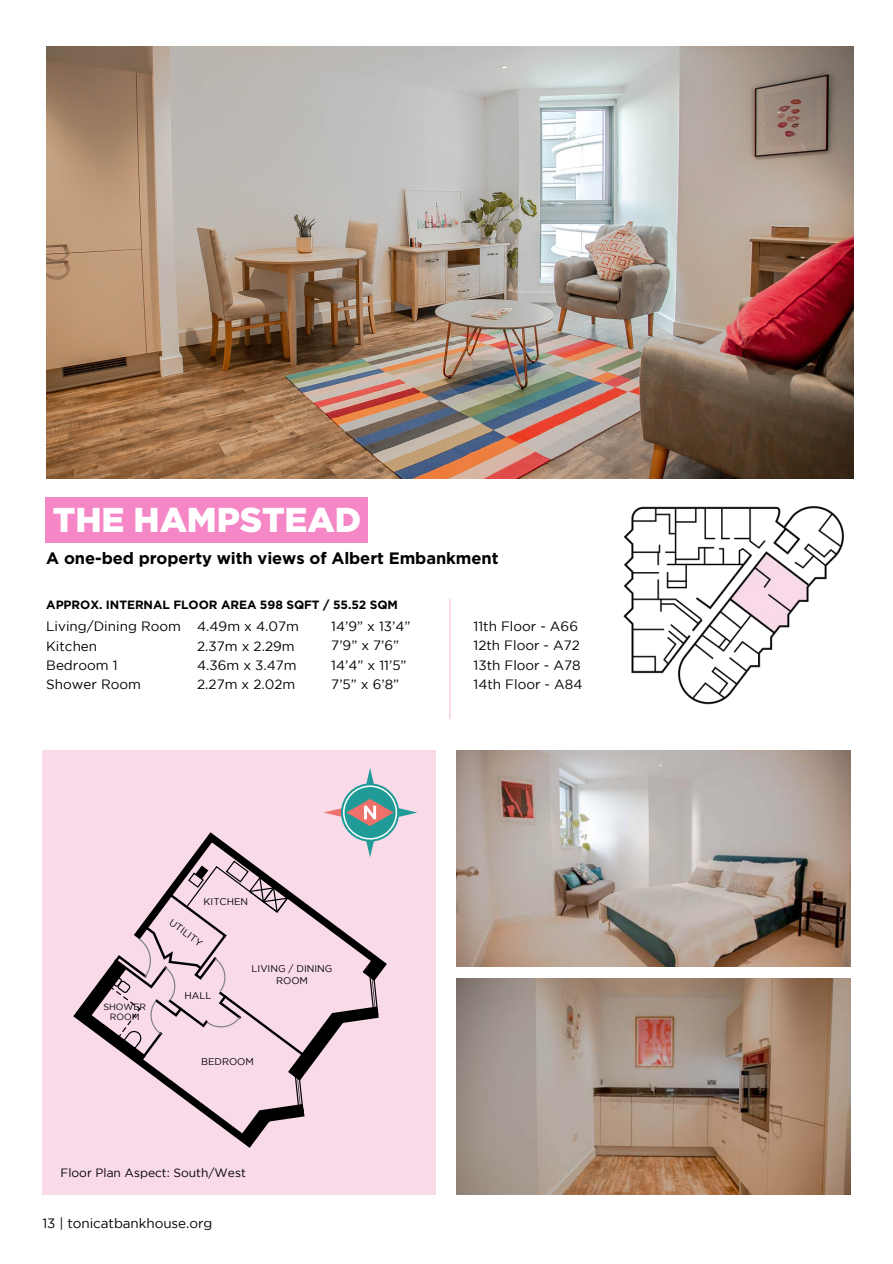
<style>
.page{position:relative;width:893px;height:1264px;background:#fff}
.page>*{position:absolute;margin:0;border:0;box-sizing:border-box;transform-origin:0 0}
.t1{font:900 34.5px "Gotham";letter-spacing:-.005em;color:#fff}
.t2{font:700 16.5px "Gotham";letter-spacing:-.005em;color:#000}
.t3{font:13.5px/19px "Gotham";color:#000}
.t4{font:700 12px "Gotham";letter-spacing:-.005em;color:#000}
.t5{font:12px "Gotham";color:#000}
.t6{font:9.75px/12.3px "Gotham";color:#000;text-align:center}
.t7{font:9px/10.1px "Gotham";color:#000;text-align:center}
</style>
<div class="page">
<img style="left:46px;top:47px;width:807px;height:431px">
<hr style="left:449px;top:599px;width:1px;height:120px;background:#ffdbf0">
<img style="left:623px;top:506px;width:221px;height:199px">
<div style="left:46px;top:497px;width:322px;height:45px;background:#f587c7"></div>
<div style="left:42px;top:750px;width:393px;height:444px;background:#f9dae9"></div>
<img style="left:457px;top:750px;width:393px;height:216px">
<img style="left:457px;top:978px;width:393px;height:216px">
<svg style="left:73px;top:768px;width:344px;height:379px"></svg>
<h1 class="t1" style="left:53px;top:500px;width:310px">THE HAMPSTEAD</h1>
<p class="t2" style="left:46px;top:548px;width:453px">A one-bed property with views of Albert Embankment</p>
<p class="t4" style="left:46px;top:597px;width:353px">APPROX. INTERNAL FLOOR AREA 598 SQFT / 55.52 SQM</p>
<p class="t3" style="left:46px;top:618px;width:136px">Living/Dining Room<br>Kitchen<br>Bedroom 1<br>Shower Room</p>
<p class="t3" style="left:197px;top:618px;width:103px">4.49m x 4.07m<br>2.37m x 2.29m<br>4.36m x 3.47m<br>2.27m x 2.02m</p>
<p class="t3" style="left:331px;top:618px;width:81px">14’9” x 13’4”<br>7’9” x 7’6”<br>14’4” x 11’5”<br>7’5” x 6’8”</p>
<p class="t3" style="left:473px;top:618px;width:110px">11th Floor - A66<br>12th Floor - A72<br>13th Floor - A78<br>14th Floor - A84</p>
<p class="t6" style="left:203px;top:895px;width:46px">KITCHEN</p>
<p class="t7" style="left:103px;top:1002px;width:44px">SHOWER<br>ROOM</p>
<p class="t6" style="left:174px;top:916px;width:40px;rotate:36deg">UTILITY</p>
<p class="t6" style="left:184px;top:990px;width:28px">HALL</p>
<p class="t6" style="left:251px;top:963px;width:82px">LIVING / DINING<br>ROOM</p>
<p class="t6" style="left:201px;top:1056px;width:54px">BEDROOM</p>
<p class="t5" style="left:60px;top:1168px;width:187px">Floor Plan Aspect: South/West</p>
<p class="t3" style="left:42px;top:1214px;width:171px">13 | tonicatbankhouse.org</p>
</div>
